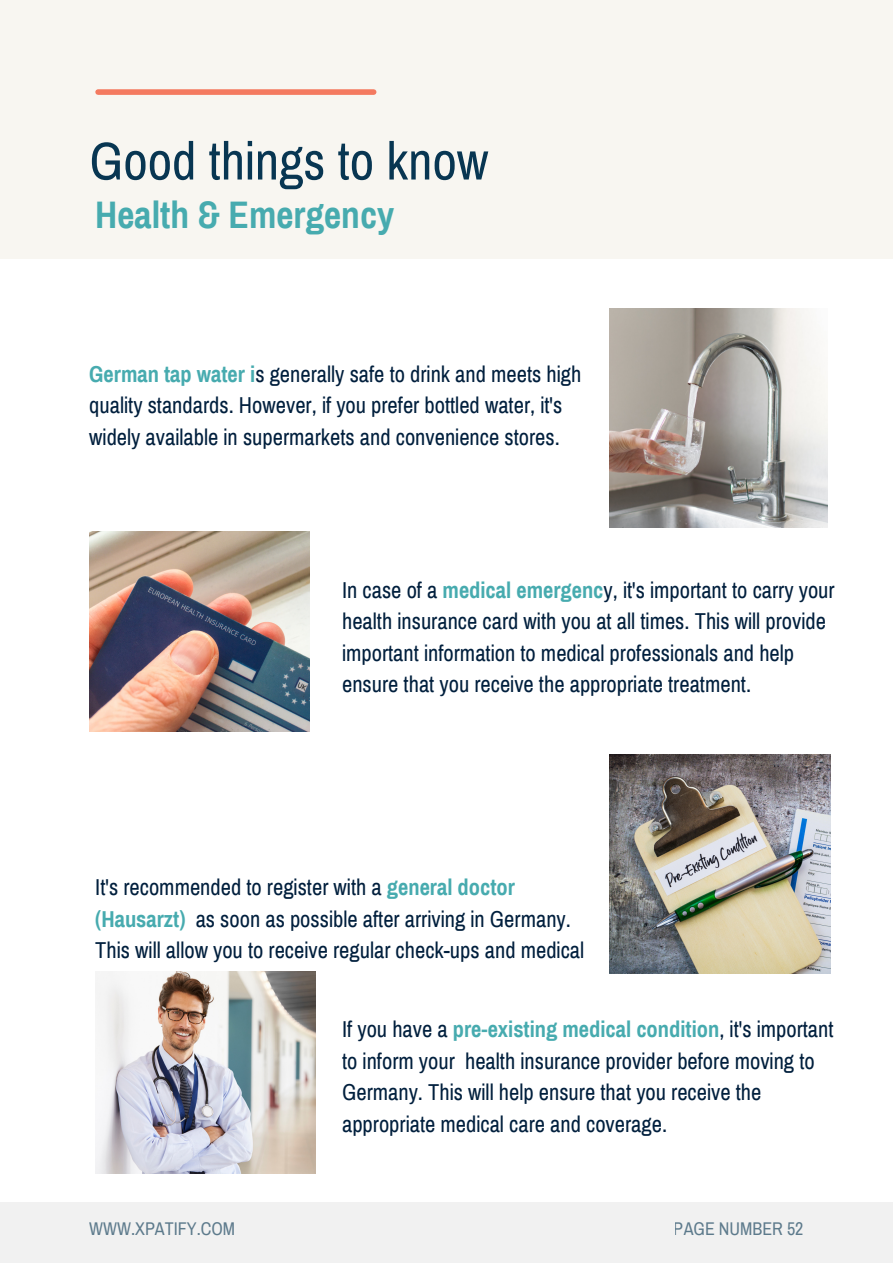
<style>
.page{position:relative;width:893px;height:1264px;background:#fff}
.page>*{position:absolute;margin:0;border:0;box-sizing:border-box;transform-origin:0 0}
.t1{font:53.4px "Archivo Narrow";color:#083652}
.t2{font:700 37.5px "Archivo Narrow";color:#47abaf}
.t3{font:22.5px/31.5px "Archivo Narrow";color:#001f3d}
.t4{font:18px "Archivo Narrow";color:#083652}
.s1{font-weight:700;color:#47abaf}
</style>
<div class="page">
<div style="left:0;top:0;width:892px;height:259px;background:#f8f6f1"></div>
<div style="left:98px;top:89px;width:275px;height:6px;background:#f47a60"></div>
<div style="left:0;top:1202px;width:892px;height:60px;background:#f1f1f1"></div>
<img style="left:609px;top:308px;width:218px;height:220px">
<img style="left:89px;top:531px;width:221px;height:200px">
<img style="left:609px;top:754px;width:220px;height:219px">
<img style="left:95px;top:971px;width:221px;height:202px">
<p class="t1" style="left:89px;top:133px;width:400px">Good things to know</p>
<p class="t2" style="left:95px;top:195px;width:300px">Health &amp; Emergency</p>
<p class="t3" style="left:89px;top:358px;width:493px"><span class="s1">German tap water i</span>s generally safe to drink and meets high quality standards. However, if you prefer bottled water, it's widely available in supermarkets and convenience stores.</p>
<p class="t3" style="left:342px;top:574px;width:494px">In case of a <span class="s1">medical emergenc</span>y, it's important to carry your health insurance card with you at all times. This will provide important information to medical professionals and help ensure that you receive the appropriate treatment.</p>
<p class="t3" style="left:95px;top:872px;width:490px">It's recommended to register with a <span class="s1">general doctor (Hausarzt)</span> as soon as possible after arriving in Germany.<br>This will allow you to receive regular check-ups and medical</p>
<p class="t3" style="left:342px;top:1013px;width:493px">If you have a <span class="s1">pre-existing medical condition</span>, it's important to inform your health insurance provider before moving to Germany. This will help ensure that you receive the appropriate medical care and coverage.</p>
<p class="t4" style="left:89px;top:1219px;width:147px">WWW.XPATIFY.COM</p>
<p class="t4" style="left:673px;top:1219px;width:131px">PAGE NUMBER 52</p>
</div>
